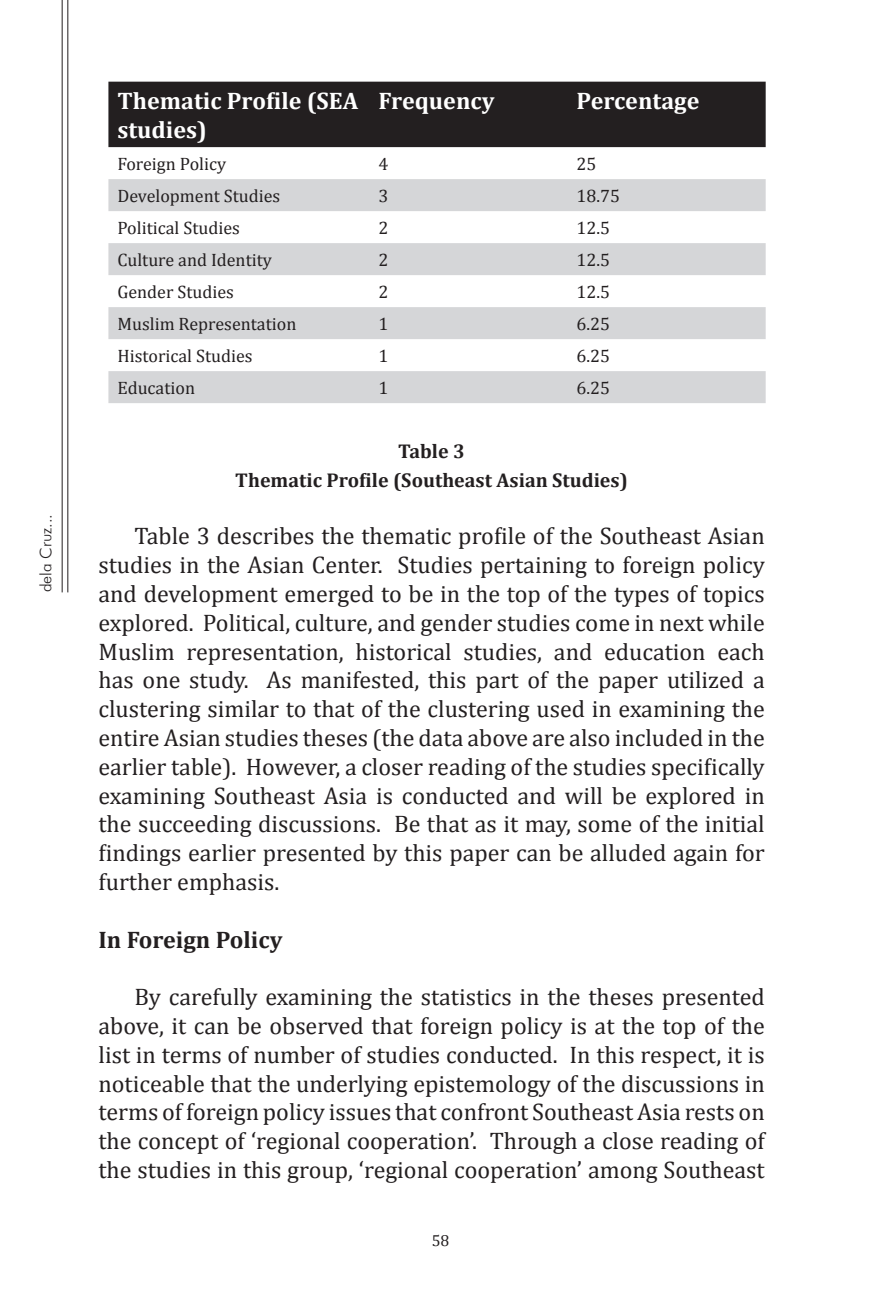
<style>
.page{position:relative;width:882px;height:1314px;background:#fff}
.page>*{position:absolute;margin:0;border:0;box-sizing:border-box;transform-origin:0 0}
.nORMAL_pARAPS{font:24px/28.8px "Cambria";color:#231f20;text-align:justify}
.nORMAL_pARAPS-2{font:700 24px/28.8px "Cambria";color:#fff}
.Co_Tiltle{font:700 24px "Cambria";color:#231f20}
.Co_Tiltle-2{font:700 20px "Cambria";color:#231f20}
.nORMAL_pARAPS-3{font:18px "Cambria";color:#231f20}
.t1{font:300 16px "Futura BT";color:#231f20}
.t2{font:16px "Cambria";color:#231f20}
</style>
<div class="page">
<hr style="left:67px;top:0;width:1px;height:592px;background:#231f20">
<hr style="left:62px;top:0;width:1px;height:592px;background:#231f20">
<div style="left:108px;top:82px;width:657px;height:65px;background:#231f20"></div>
<svg style="left:108px;top:179px;width:657px;height:224px;fill:#d5d6d8"></svg>
<p class="t1" style="left:36px;top:592px;width:80px;rotate:-90deg">dela Cruz...</p>
<p class="nORMAL_pARAPS-2" style="left:117px;top:86px;width:242px">Thematic Profile (SEA studies)</p>
<p class="nORMAL_pARAPS-2" style="left:378px;top:86px;width:117px">Frequency</p>
<p class="nORMAL_pARAPS-2" style="left:576px;top:86px;width:124px">Percentage</p>
<p class="nORMAL_pARAPS-3" style="left:117px;top:153px;width:110px">Foreign Policy</p>
<p class="nORMAL_pARAPS-3" style="left:378px;top:153px;width:11px">4</p>
<p class="nORMAL_pARAPS-3" style="left:576px;top:153px;width:21px">25</p>
<p class="nORMAL_pARAPS-3" style="left:117px;top:185px;width:164px">Development Studies</p>
<p class="nORMAL_pARAPS-3" style="left:378px;top:185px;width:11px">3</p>
<p class="nORMAL_pARAPS-3" style="left:576px;top:185px;width:45px">18.75</p>
<p class="nORMAL_pARAPS-3" style="left:117px;top:217px;width:124px">Political Studies</p>
<p class="nORMAL_pARAPS-3" style="left:378px;top:217px;width:11px">2</p>
<p class="nORMAL_pARAPS-3" style="left:576px;top:217px;width:35px">12.5</p>
<p class="nORMAL_pARAPS-3" style="left:117px;top:249px;width:156px">Culture and Identity</p>
<p class="nORMAL_pARAPS-3" style="left:378px;top:249px;width:11px">2</p>
<p class="nORMAL_pARAPS-3" style="left:576px;top:249px;width:35px">12.5</p>
<p class="nORMAL_pARAPS-3" style="left:117px;top:281px;width:118px">Gender Studies</p>
<p class="nORMAL_pARAPS-3" style="left:378px;top:281px;width:11px">2</p>
<p class="nORMAL_pARAPS-3" style="left:576px;top:281px;width:35px">12.5</p>
<p class="nORMAL_pARAPS-3" style="left:117px;top:313px;width:180px">Muslim Representation</p>
<p class="nORMAL_pARAPS-3" style="left:378px;top:313px;width:11px">1</p>
<p class="nORMAL_pARAPS-3" style="left:576px;top:313px;width:35px">6.25</p>
<p class="nORMAL_pARAPS-3" style="left:117px;top:345px;width:137px">Historical Studies</p>
<p class="nORMAL_pARAPS-3" style="left:378px;top:345px;width:11px">1</p>
<p class="nORMAL_pARAPS-3" style="left:576px;top:345px;width:35px">6.25</p>
<p class="nORMAL_pARAPS-3" style="left:117px;top:377px;width:79px">Education</p>
<p class="nORMAL_pARAPS-3" style="left:378px;top:377px;width:11px">1</p>
<p class="nORMAL_pARAPS-3" style="left:576px;top:377px;width:35px">6.25</p>
<p class="Co_Tiltle-2" style="left:398px;top:437px;width:68px">Table 3</p>
<p class="Co_Tiltle-2" style="left:235px;top:466px;width:394px">Thematic Profile (Southeast Asian Studies)</p>
<p class="nORMAL_pARAPS" style="left:98px;top:522px;width:668px;text-indent:36px">Table 3 describes the thematic profile of the Southeast Asian studies in the Asian Center. Studies pertaining to foreign policy and development emerged to be in the top of the types of topics explored. Political, culture, and gender studies come in next while Muslim representation, historical studies, and education each has one study. As manifested, this part of the paper utilized a clustering similar to that of the clustering used in examining the entire Asian studies theses (the data above are also included in the earlier table). However, a closer reading of the studies specifically examining Southeast Asia is conducted and will be explored in the succeeding discussions. Be that as it may, some of the initial findings earlier presented by this paper can be alluded again for further emphasis.</p>
<p class="Co_Tiltle" style="left:98px;top:922px;width:185px">In Foreign Policy</p>
<p class="nORMAL_pARAPS" style="left:98px;top:982px;width:668px;text-indent:36px">By carefully examining the statistics in the theses presented above, it can be observed that foreign policy is at the top of the list in terms of number of studies conducted. In this respect, it is noticeable that the underlying epistemology of the discussions in terms of foreign policy issues that confront Southeast Asia rests on the concept of ‘regional cooperation’. Through a close reading of the studies in this group, ‘regional cooperation’ among Southeast</p>
<p class="t2" style="left:432px;top:1231px;width:19px">58</p>
</div>
